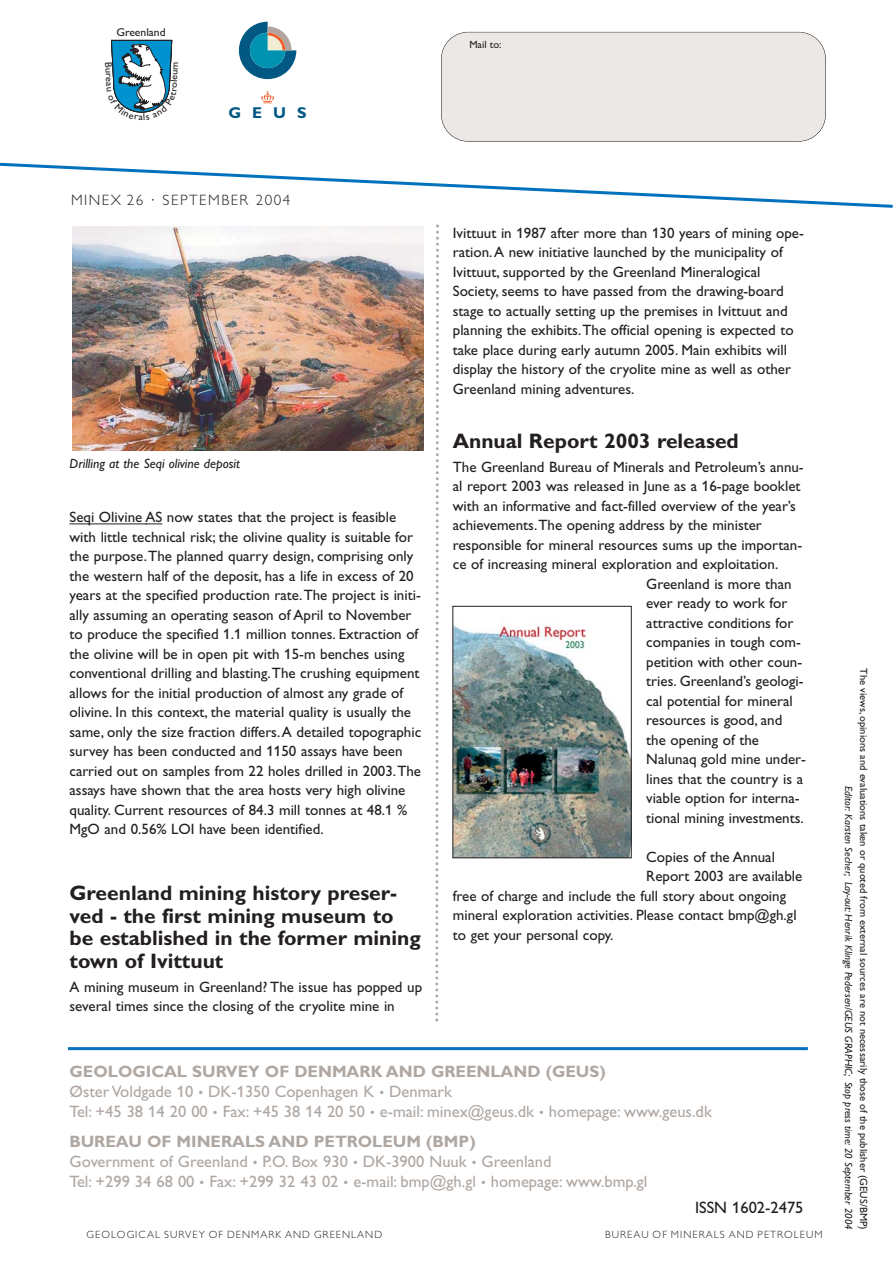
<style>
.page{position:relative;width:894px;height:1263px;background:#fff}
.page>*{position:absolute;margin:0;border:0;box-sizing:border-box;transform-origin:0 0}
.t1{font:700 21px/22.5px "Gill Sans";color:#231f20}
.t2{font:16.5px/19.8px "Gill Alt One";color:#afa7a2}
.t3{font:16.5px "Gill Alt One";color:#231f20}
.t4{font:700 15.75px "Gill Sans";color:#005883}
.t5{font:15px/19.5px "Gill Alt One";color:#231f20}
.t6{font:300 15px "Gill Alt One";letter-spacing:.1em;color:#231f20}
.t7{font:italic 13.5px "Gill Alt One";color:#231f20}
.t8{font:11.4px "Gill Sans";color:#231f20}
.t9{font:10.5px "Gill Alt One";color:#231f20}
.t10{font:italic 10.5px "Gill Alt One";color:#231f20}
.t11{font:300 10.5px "Gill Alt One";letter-spacing:.1em;color:#231f20}
.t12{font:9.75px "Gill Sans";color:#231f20;scale:1.07 1}
.s1{font-weight:700}
.s2{font-size:13.5px}
</style>
<div class="page">
<hr style="left:70px;top:524px;width:77px;height:1px;background:#231f20">
<svg style="left:146px;top:524px;width:16px;height:1px"></svg>
<hr style="left:68px;top:1047px;width:740px;height:3px;background:#0071bc">
<svg style="left:261px;top:91px;width:13px;height:12px"></svg>
<svg style="left:239px;top:22px;width:57px;height:57px"></svg>
<svg style="left:435px;top:224px;width:4px;height:798px"></svg>
<div style="left:441px;top:32px;width:385px;height:110px;background:#ebe8e5;border-radius:27px"></div>
<div style="left:441px;top:32px;width:385px;height:110px;border:1px solid #231f20;border-radius:27px"></div>
<svg style="left:0;top:162px;width:893px;height:46px"></svg>
<img style="left:455px;top:606px;width:177px;height:252px">
<div style="left:453px;top:606px;width:178px;height:252px;border:1px solid #231f20"></div>
<img style="left:72px;top:227px;width:351px;height:223px">
<svg style="left:111px;top:40px;width:62px;height:73px"></svg>
<p class="t8" style="left:116px;top:28px;width:51px">Greenland</p>
<p class="t12" style="left:112px;top:62px;width:24px;rotate:87deg">Burea</p>
<p class="t12" style="left:170px;top:88px;width:26px;rotate:-87deg">oleum</p>
<p class="t4" style="left:229px;top:107px;width:80px">GEUS</p>
<p class="t9" style="left:469px;top:41px;width:34px">Mail to:</p>
<p class="t6" style="left:71px;top:194px;width:221px">MINEX 26 · SEPTEMBER 2004</p>
<p class="t7" style="left:70px;top:458px;width:172px">Drilling at the Seqi olivine deposit</p>
<p class="t5" style="left:70px;top:509px;width:353px">Seqi Olivine AS now states that the project is feasible with little technical risk; the olivine quality is suitable for the purpose.The planned quarry design, comprising only the western half of the deposit, has a life in excess of 20 years at the specified production rate.The project is initi&shy;ally assuming an operating season of April to November to produce the specified 1.1 million tonnes. Extraction of the olivine will be in open pit with 15-m benches using conventional drilling and blasting.The crushing equipment allows for the initial production of almost any grade of olivine. In this context, the material quality is usually the same, only the size fraction differs.A detailed topographic survey has been conducted and 1150 assays have been carried out on samples from 22 holes drilled in 2003.The assays have shown that the area hosts very high olivine quality. Current resources of 84.3 mill tonnes at 48.1 % MgO and 0.56% LOI have been identified.</p>
<h1 class="t1" style="left:70px;top:884px;width:353px">Greenland mining history preser&shy;ved - the first mining museum to be established in the former mining town of Ivittuut</h1>
<p class="t5" style="left:70px;top:979px;width:354px">A mining museum in Greenland? The issue has popped up several times since the closing of the cryolite mine in</p>
<p class="t5" style="left:453px;top:224px;width:353px">Ivittuut in 1987 after more than 130 years of mining ope&shy;ration.A new initiative launched by the municipality of Ivittuut, supported by the Greenland Mineralogical Society, seems to have passed from the drawing-board stage to actually setting up the premises in Ivittuut and planning the exhibits.The official opening is expected to take place during early autumn 2005. Main exhibits will display the history of the cryolite mine as well as other Greenland mining adventures.</p>
<h1 class="t1" style="left:453px;top:432px;width:287px">Annual Report 2003 released</h1>
<p class="t5" style="left:453px;top:458px;width:352px">The Greenland Bureau of Minerals and Petroleum’s annu-</p>
<p class="t5" style="left:453px;top:478px;width:349px">al report 2003 was released in June as a 16-page booklet</p>
<p class="t5" style="left:453px;top:497px;width:344px">with an informative and fact-filled overview of the year’s</p>
<p class="t5" style="left:453px;top:517px;width:311px">achievements.The opening address by the minister</p>
<p class="t5" style="left:453px;top:536px;width:351px">responsible for mineral resources sums up the importan-</p>
<p class="t5" style="left:453px;top:556px;width:327px">ce of increasing mineral exploration and exploitation.</p>
<p class="t5" style="left:646px;top:575px;width:147px">Greenland is more than</p>
<p class="t5" style="left:646px;top:595px;width:143px">ever ready to work for</p>
<p class="t5" style="left:646px;top:614px;width:149px">attractive conditions for</p>
<p class="t5" style="left:646px;top:634px;width:156px">companies in tough com-</p>
<p class="t5" style="left:646px;top:653px;width:157px">petition with other coun-</p>
<p class="t5" style="left:646px;top:673px;width:159px">tries. Greenland’s geologi-</p>
<p class="t5" style="left:646px;top:692px;width:148px">cal potential for mineral</p>
<p class="t5" style="left:646px;top:712px;width:138px">resources is good, and</p>
<p class="t5" style="left:646px;top:731px;width:114px">the opening of the</p>
<p class="t5" style="left:646px;top:751px;width:161px">Nalunaq gold mine under-</p>
<p class="t5" style="left:646px;top:770px;width:158px">lines that the country is a</p>
<p class="t5" style="left:646px;top:790px;width:155px">viable option for interna-</p>
<p class="t5" style="left:646px;top:809px;width:159px">tional mining investments.</p>
<p class="t5" style="left:646px;top:848px;width:130px">Copies of the Annual</p>
<p class="t5" style="left:646px;top:868px;width:158px">Report 2003 are available</p>
<p class="t5" style="left:453px;top:887px;width:335px">free of charge and include the full story about ongoing</p>
<p class="t5" style="left:453px;top:907px;width:345px">mineral exploration activities. Please contact bmp@gh.gl</p>
<p class="t5" style="left:453px;top:926px;width:162px">to get your personal copy.</p>
<p class="t2" style="left:70px;top:1064px;width:644px"><span class="s1">GEOLOGICAL SURVEY OF DENMARK AND GREENLAND (GEUS)<br></span>Øster Voldgade 10 <span class="s2">•</span> DK-1350 Copenhagen K <span class="s2">•</span> Denmark<br>Tel: +45 38 14 20 00 <span class="s2">•</span> Fax: +45 38 14 20 50 <span class="s2">•</span> e-mail: minex@geus.dk <span class="s2">•</span> homepage: www.geus.dk</p>
<p class="t2" style="left:70px;top:1133px;width:579px"><span class="s1">BUREAU OF MINERALS AND PETROLEUM (BMP)<br></span>Government of Greenland <span class="s2">•</span> P.O. Box 930 <span class="s2">•</span> DK-3900 Nuuk <span class="s2">•</span> Greenland<br>Tel: +299 34 68 00 <span class="s2">•</span> Fax: +299 32 43 02 <span class="s2">•</span> e-mail: bmp@gh.gl <span class="s2">•</span> homepage: www.bmp.gl</p>
<p class="t3" style="left:695px;top:1201px;width:110px">ISSN 1602-2475</p>
<p class="t11" style="left:87px;top:1231px;width:297px">GEOLOGICAL SURVEY OF DENMARK AND GREENLAND</p>
<p class="t11" style="left:605px;top:1231px;width:219px">BUREAU OF MINERALS AND PETROLEUM</p>
<p class="t9" style="left:868px;top:668px;width:562px;rotate:90deg">The views, opinions and evaluations taken or quoted from external sources are not necessarily those of the publisher (GEUS/BMP)</p>
<p class="t10" style="left:853px;top:786px;width:445px;rotate:90deg">Editor: Karsten Secher; Lay-out: Henrik Klinge Pedersen/GEUS GRAPHIC; Stop press time: 20 September 2004</p>
</div>
